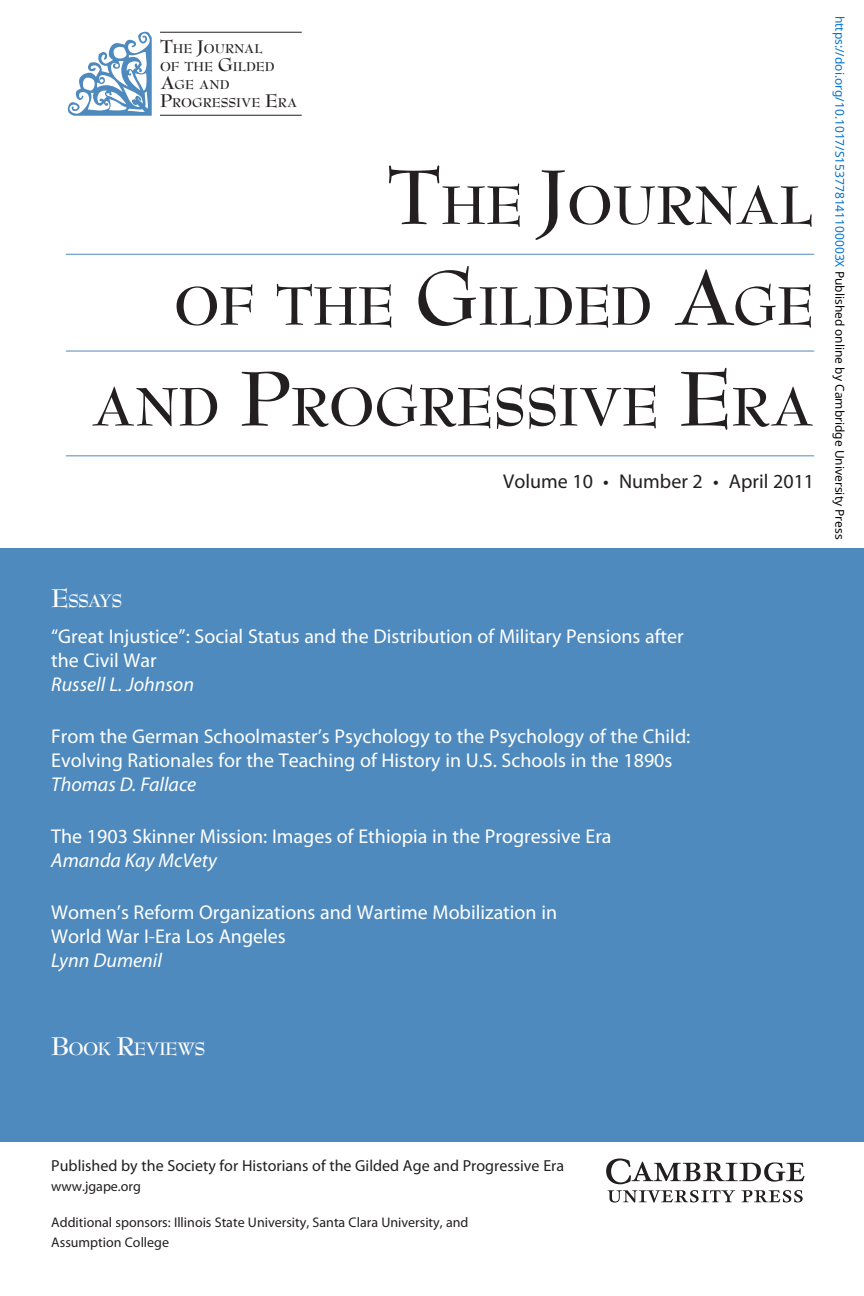
<style>
.page{position:relative;width:864px;height:1296px;background:#fff}
.page>*{position:absolute;margin:0;border:0;box-sizing:border-box;transform-origin:0 0}
.t1{font:700 58.8px/100.8px "Bernhard Modern";letter-spacing:-.005em;color:#231f20;text-align:right}
.t2{font:20px/24px "Myriad Pro";color:#fff}
.t3{font:italic 20px "Myriad Pro";color:#fff}
.t4{font:20px "Myriad Pro";color:#231f20}
.t5{font:700 19.6px "Bernhard Modern";letter-spacing:-.04em;color:#fff}
.t6{font:16px "Myriad Pro";color:#231f20}
.t7{font:14px/20px "Myriad Pro";color:#231f20}
.t8{font:700 14px/18px "Bernhard Modern";color:#231f20}
.t9{font:12px "Noto Sans";color:#0172cf}
.s1{font-size:20px}
.s2{font-size:84px}
.s3{font-size:28px}
.s4{color:#000}
</style>
<div class="page">
<hr style="left:66px;top:254px;width:748px;height:1px;background:#4e8abe">
<hr style="left:66px;top:351px;width:748px;height:1px;background:#4e8abe">
<hr style="left:66px;top:455px;width:748px;height:1px;background:#4e8abe">
<hr style="left:160px;top:32px;width:142px;height:1px;background:#231f20">
<hr style="left:160px;top:115px;width:142px;height:1px;background:#231f20">
<svg style="left:68px;top:32px;width:84px;height:84px"></svg>
<svg style="left:606px;top:1159px;width:199px;height:25px"></svg>
<svg style="left:608px;top:1190px;width:127px;height:13px"></svg>
<svg style="left:741px;top:1190px;width:62px;height:12px"></svg>
<div style="left:0;top:548px;width:864px;height:594px;background:#4e8abe"></div>
<p class="t8" style="left:160px;top:40px;width:139px"><span class="s1">T</span>HE <span class="s1">J</span>OURNAL<br>OF THE <span class="s1">G</span>ILDED<br><span class="s1">A</span>GE AND<br><span class="s1">P</span>ROGRESSIVE <span class="s1">E</span>RA</p>
<h1 class="t1" style="left:91px;top:156px;width:725px"><span class="s2">T</span>HE <span class="s2">J</span>OURNAL<br>OF THE <span class="s2">G</span>ILDED <span class="s2">A</span>GE<br>AND <span class="s2">P</span>ROGRESSIVE <span class="s2">E</span>RA</h1>
<p class="t4" style="left:503px;top:474px;width:313px">Volume 10 • Number 2 • April 2011</p>
<p class="t5" style="left:51px;top:592px;width:73px"><span class="s3">E</span>SSAYS</p>
<p class="t2" style="left:51px;top:626px;width:634px">“Great Injustice”: Social Status and the Distribution of Military Pensions after the Civil War</p>
<p class="t3" style="left:51px;top:677px;width:144px">Russell L. Johnson</p>
<p class="t2" style="left:51px;top:726px;width:641px">From the German Schoolmaster’s Psychology to the Psychology of the Child:<br>Evolving Rationales for the Teaching of History in U.S. Schools in the 1890s</p>
<p class="t3" style="left:51px;top:777px;width:147px">Thomas D. Fallace</p>
<p class="t2" style="left:51px;top:826px;width:562px">The 1903 Skinner Mission: Images of Ethiopia in the Progressive Era</p>
<p class="t3" style="left:51px;top:853px;width:167px">Amanda Kay McVety</p>
<p class="t2" style="left:51px;top:902px;width:507px">Women’s Reform Organizations and Wartime Mobilization in<br>World War I-Era Los Angeles</p>
<p class="t3" style="left:51px;top:953px;width:112px">Lynn Dumenil</p>
<p class="t9" style="left:848px;top:16px;width:526px;rotate:90deg">https://doi.org/10.1017/S153778141100003X <span class="s4">Published online by Cambridge University Press</span></p>
<p class="t5" style="left:51px;top:1040px;width:156px"><span class="s3">B</span>OOK <span class="s3">R</span>EVIEWS</p>
<p class="t6" style="left:51px;top:1160px;width:514px">Published by the Society for Historians of the Gilded Age and Progressive Era</p>
<p class="t7" style="left:51px;top:1178px;width:91px">www.jgape.org</p>
<p class="t7" style="left:51px;top:1214px;width:419px">Additional sponsors: Illinois State University, Santa Clara University, and<br>Assumption College</p>
</div>
